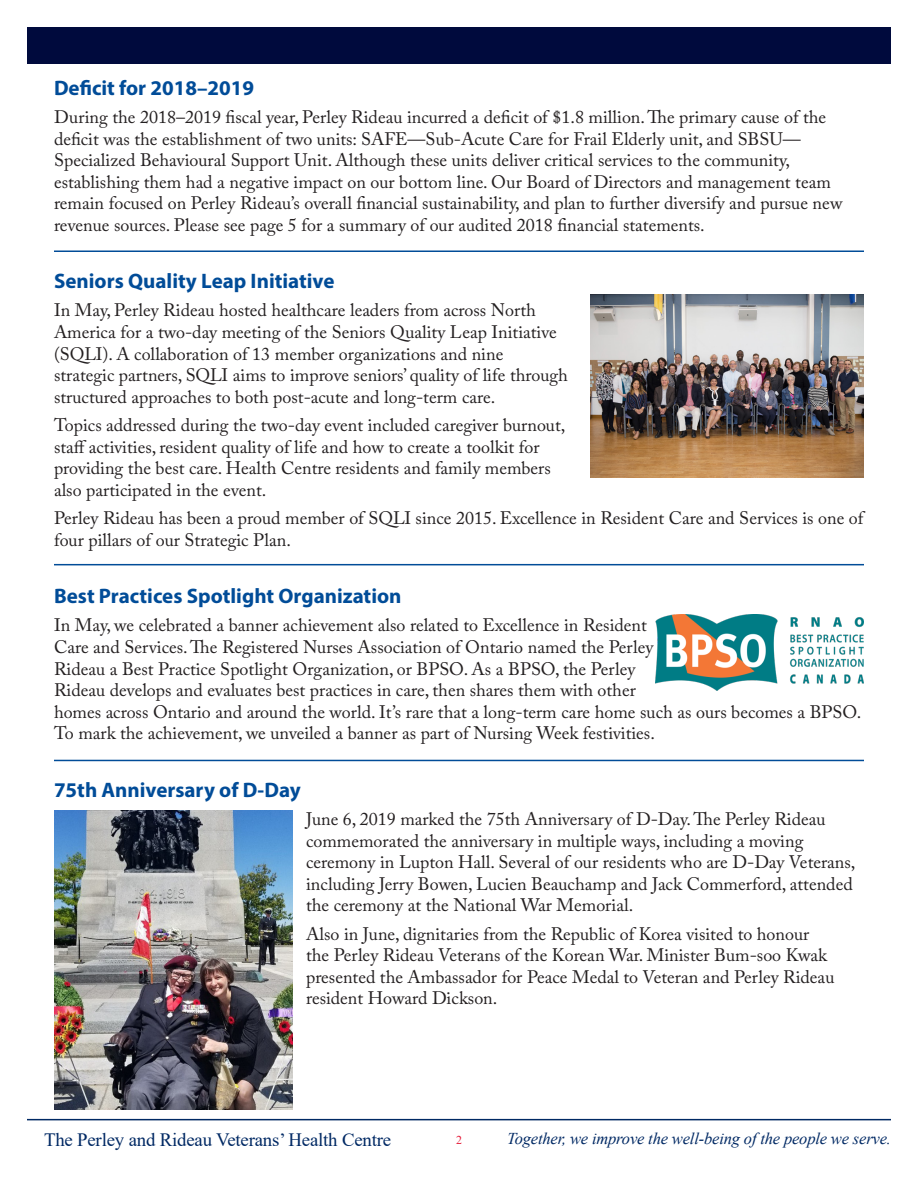
<style>
.page{position:relative;width:918px;height:1188px;background:#fff}
.page>*{position:absolute;margin:0;border:0;box-sizing:border-box;transform-origin:0 0}
.t1{font:700 21px "Myriad Pro";color:#014c98}
.t2{font:18.75px "Times New Roman";letter-spacing:-.01em;color:#002964}
.t3{font:18px/21.6px "Adobe Caslon Pro";color:#231f20}
.t4{font:italic 16.5px "Times New Roman";letter-spacing:-.01em;color:#002964}
.t5{font:12px "Times New Roman";color:#e51836}
</style>
<div class="page">
<hr style="left:27px;top:1119px;width:864px;height:1px;background:#002964">
<div style="left:27px;top:27px;width:864px;height:37px;background:#000a3d"></div>
<hr style="left:54px;top:250px;width:810px;height:2px;background:#014c98">
<hr style="left:54px;top:564px;width:810px;height:1px;background:#014c98">
<hr style="left:54px;top:760px;width:810px;height:1px;background:#014c98">
<img style="left:590px;top:295px;width:274px;height:182px">
<img style="left:54px;top:811px;width:239px;height:298px">
<img style="left:656px;top:615px;width:208px;height:76px">
<p class="t1" style="left:54px;top:74px;width:202px">Deficit for 2018–2019</p>
<p class="t3" style="left:54px;top:106px;width:790px">During the 2018–2019 fiscal year, Perley Rideau incurred a deficit of $1.8 million. The primary cause of the deficit was the establishment of two units: SAFE—Sub-Acute Care for Frail Elderly unit, and SBSU— Specialized Behavioural Support Unit. Although these units deliver critical services to the community, establishing them had a negative impact on our bottom line. Our Board of Directors and management team remain focused on Perley Rideau’s overall financial sustainability, and plan to further diversify and pursue new revenue sources. Please see page 5 for a summary of our audited 2018 financial statements.</p>
<p class="t1" style="left:54px;top:267px;width:282px">Seniors Quality Leap Initiative</p>
<p class="t3" style="left:54px;top:299px;width:515px">In May, Perley Rideau hosted healthcare leaders from across North America for a two-day meeting of the Seniors Quality Leap Initiative (SQLI). A collaboration of 13 member organizations and nine strategic partners, SQLI aims to improve seniors’ quality of life through structured approaches to both post-acute and long-term care.</p>
<p class="t3" style="left:54px;top:414px;width:513px">Topics addressed during the two-day event included caregiver burnout, staff activities, resident quality of life and how to create a toolkit for providing the best care. Health Centre residents and family members also participated in the event.</p>
<p class="t3" style="left:54px;top:507px;width:811px">Perley Rideau has been a proud member of SQLI since 2015. Excellence in Resident Care and Services is one of four pillars of our Strategic Plan.</p>
<p class="t1" style="left:54px;top:582px;width:349px">Best Practices Spotlight Organization</p>
<p class="t3" style="left:54px;top:614px;width:809px">In May, we celebrated a banner achievement also related to Excellence in Resident<br>Care and Services. The Registered Nurses Association of Ontario named the Perley<br>Rideau a Best Practice Spotlight Organization, or BPSO. As a BPSO, the Perley<br>Rideau develops and evaluates best practices in care, then shares them with other<br>homes across Ontario and around the world. It’s rare that a long-term care home such as ours becomes a BPSO.<br>To mark the achievement, we unveiled a banner as part of Nursing Week festivities.</p>
<p class="t1" style="left:54px;top:776px;width:248px">75th Anniversary of D-Day</p>
<p class="t3" style="left:306px;top:808px;width:551px">June 6, 2019 marked the 75th Anniversary of D-Day. The Perley Rideau commemorated the anniversary in multiple ways, including a moving ceremony in Lupton Hall. Several of our residents who are D-Day Veterans, including Jerry Bowen, Lucien Beauchamp and Jack Commerford, attended the ceremony at the National War Memorial.</p>
<p class="t3" style="left:306px;top:923px;width:530px">Also in June, dignitaries from the Republic of Korea visited to honour the Perley Rideau Veterans of the Korean War. Minister Bum-soo Kwak presented the Ambassador for Peace Medal to Veteran and Perley Rideau resident Howard Dickson.</p>
<p class="t2" style="left:44px;top:1127px;width:349px">The Perley and Rideau Veterans’ Health Centre</p>
<p class="t5" style="left:456px;top:1131px;width:7px">2</p>
<p class="t4" style="left:507px;top:1128px;width:385px">Together, we improve the well-being of the people we serve.</p>
</div>
